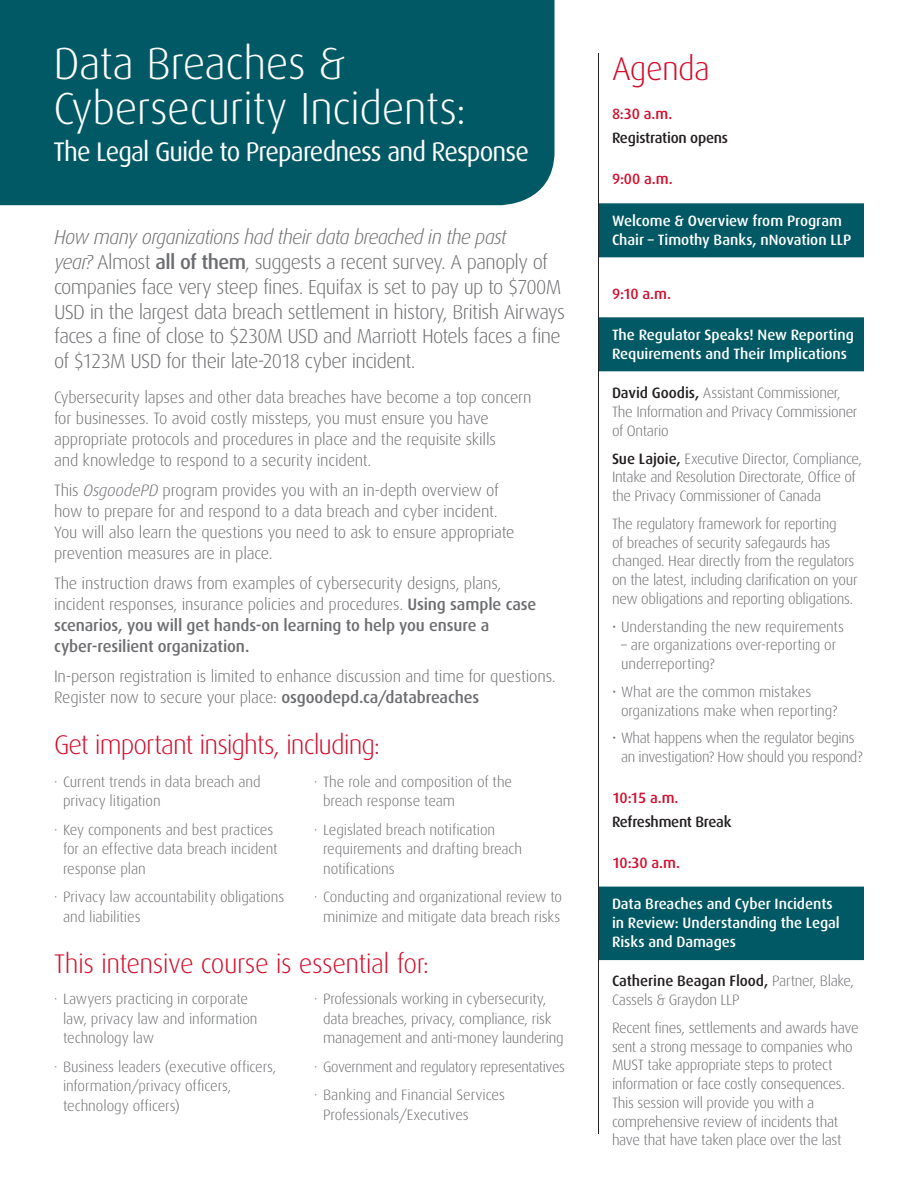
<style>
.page{position:relative;width:918px;height:1188px;background:#fff}
.page>*{position:absolute;margin:0;border:0;box-sizing:border-box;transform-origin:0 0}
.t1{font:300 45px/45px "Dax";letter-spacing:-.01em;color:#fff}
.Agenda{font:300 33px "Dax";letter-spacing:-.02em;color:#d30d2b}
.About_page_Red_Head{font:300 27px "Dax";letter-spacing:-.03em;color:#d30d2b}
.t2{font:27px "Dax Pro";letter-spacing:-.035em;color:#fff;scale:.96 1}
.t3{font:300 20.25px/24.8px "Dax";letter-spacing:-.035em;color:#6c6d70}
.t4{font:300 16.5px/21px "Dax";letter-spacing:-.01em;color:#6c6d70}
.Body_Copy{font:300 15px/18.8px "Dax";letter-spacing:-.015em;color:#6c6d70}
.Body_Copy_Bullet{font:300 15px/18.8px "Dax";letter-spacing:-.01em;color:#6c6d70}
.White_Head_2_lines{font:500 15px/19.5px "Dax";letter-spacing:-.005em;color:#fff}
.White_Head_3_lines{font:500 15px/18.8px "Dax";letter-spacing:-.005em;color:#fff}
.Red_Head{font:500 15px "Dax";letter-spacing:-.04em;color:#d30d2b}
.Black_Head{font:500 15px "Dax";letter-spacing:-.02em;color:#231f20}
.s1{font-style:italic}
.s2{font-weight:500}
.s3{font-weight:500;color:#231f20}
</style>
<div class="page">
<div style="left:598px;top:203px;width:266px;height:54px;background:#005964"></div>
<div style="left:598px;top:317px;width:266px;height:54px;background:#005964"></div>
<div style="left:598px;top:887px;width:266px;height:73px;background:#005964"></div>
<hr style="left:598px;top:53px;width:1px;height:1081px;background:#231f20">
<div style="left:0;top:0;width:555px;height:205px;background:#005964"></div>
<p class="t1" style="left:54px;top:41px;width:414px">Data Breaches &amp;<br>Cybersecurity Incidents:</p>
<p class="t2" style="left:54px;top:135px;width:497px">The Legal Guide to Preparedness and Response</p>
<p class="t3" style="left:54px;top:225px;width:513px"><span class="s1">How many organizations had their data breached in the past<br>year?</span> Almost <span class="s2">all of them</span>, suggests a recent survey. A panoply of companies face very steep fines. Equifax is set to pay up to $700M USD in the largest data breach settlement in history, British Airways faces a fine of close to $230M USD and Marriott Hotels faces a fine of $123M USD for their late-2018 cyber incident.</p>
<p class="t4" style="left:54px;top:387px;width:479px">Cybersecurity lapses and other data breaches have become a top concern for businesses. To avoid costly missteps, you must ensure you have appropriate protocols and procedures in place and the requisite skills<br>and knowledge to respond to a security incident.</p>
<p class="t4" style="left:54px;top:480px;width:462px">This <span class="s1">OsgoodePD</span> program provides you with an in-depth overview of how to prepare for and respond to a data breach and cyber incident.<br>You will also learn the questions you need to ask to ensure appropriate prevention measures are in place.</p>
<p class="t4" style="left:54px;top:573px;width:484px">The instruction draws from examples of cybersecurity designs, plans, incident responses, insurance policies and procedures. <span class="s2">Using sample case scenarios, you will get hands-on learning to help you ensure a cyber-resilient organization.</span></p>
<p class="t4" style="left:54px;top:666px;width:503px">In-person registration is limited to enhance discussion and time for questions.<br>Register now to secure your place: <span class="s2">osgoodepd.ca/databreaches</span></p>
<p class="About_page_Red_Head" style="left:54px;top:729px;width:328px">Get important insights, including:</p>
<p class="Body_Copy" style="left:63px;top:772px;width:199px;line-height:19.5px;text-indent:-9px">· Current trends in data breach and privacy litigation</p>
<p class="Body_Copy" style="left:63px;top:820px;width:216px;line-height:19.5px;text-indent:-9px">· Key components and best practices for an effective data breach incident response plan</p>
<p class="Body_Copy" style="left:63px;top:887px;width:223px;line-height:19.5px;text-indent:-9px">· Privacy law accountability obligations and liabilities</p>
<p class="Body_Copy" style="left:323px;top:772px;width:191px;line-height:19.5px;text-indent:-9px">· The role and composition of the breach response team</p>
<p class="Body_Copy" style="left:323px;top:820px;width:201px;line-height:19.5px;text-indent:-9px">· Legislated breach notification requirements and drafting breach notifications</p>
<p class="Body_Copy" style="left:314px;top:887px;width:249px;line-height:19.5px;text-align:center">· Conducting and organizational review to minimize and mitigate data breach risks</p>
<p class="About_page_Red_Head" style="left:54px;top:948px;width:377px">This intensive course is essential for:</p>
<p class="Body_Copy" style="left:63px;top:989px;width:196px;line-height:19.5px;text-indent:-9px">· Lawyers practicing in corporate law, privacy law and information technology law</p>
<p class="Body_Copy" style="left:63px;top:1057px;width:215px;line-height:19.5px;text-indent:-9px">· Business leaders (executive officers, information/privacy officers, technology officers)</p>
<p class="Body_Copy" style="left:323px;top:989px;width:242px;line-height:19.5px;text-indent:-9px">· Professionals working in cybersecurity, data breaches, privacy, compliance, risk management and anti-money laundering</p>
<p class="Body_Copy" style="left:314px;top:1057px;width:252px">· Government and regulatory representatives</p>
<p class="Body_Copy" style="left:323px;top:1085px;width:183px;line-height:19.5px;text-indent:-9px">· Banking and Financial Services<br>Professionals/Executives</p>
<p class="Agenda" style="left:612px;top:50px;width:100px">Agenda</p>
<p class="Red_Head" style="left:612px;top:106px;width:62px">8:30 a.m.</p>
<p class="Black_Head" style="left:612px;top:129px;width:118px">Registration opens</p>
<p class="Red_Head" style="left:612px;top:170px;width:62px">9:00 a.m.</p>
<p class="White_Head_2_lines" style="left:612px;top:211px;width:241px">Welcome &amp; Overview from Program<br>Chair – Timothy Banks, nNovation LLP</p>
<p class="Red_Head" style="left:612px;top:285px;width:61px">9:10 a.m.</p>
<p class="White_Head_2_lines" style="left:612px;top:325px;width:243px;line-height:18.8px">The Regulator Speaks! New Reporting<br>Requirements and Their Implications</p>
<p class="Body_Copy" style="left:612px;top:384px;width:247px"><span class="s3">David Goodis,</span> Assistant Commissioner,<br>The Information and Privacy Commissioner of Ontario</p>
<p class="Body_Copy" style="left:612px;top:449px;width:252px"><span class="s3">Sue Lajoie,</span> Executive Director, Compliance,<br>Intake and Resolution Directorate, Office of the Privacy Commissioner of Canada</p>
<p class="Body_Copy" style="left:612px;top:514px;width:247px">The regulatory framework for reporting<br>of breaches of security safegaurds has changed. Hear directly from the regulators on the latest, including clarification on your new obligations and reporting obligations.</p>
<p class="Body_Copy_Bullet" style="left:612px;top:617px;width:234px">• Understanding the new requirements</p>
<p class="Body_Copy_Bullet" style="left:621px;top:636px;width:217px">– are organizations over-reporting or underreporting?</p>
<p class="Body_Copy_Bullet" style="left:621px;top:682px;width:218px;text-indent:-9px">• What are the common mistakes organizations make when reporting?</p>
<p class="Body_Copy_Bullet" style="left:621px;top:729px;width:243px;text-indent:-9px">• What happens when the regulator begins an investigation? How should you respond?</p>
<p class="Red_Head" style="left:612px;top:790px;width:68px">10:15 a.m.</p>
<p class="Black_Head" style="left:612px;top:813px;width:121px">Refreshment Break</p>
<p class="Red_Head" style="left:612px;top:854px;width:70px">10:30 a.m.</p>
<p class="White_Head_3_lines" style="left:612px;top:895px;width:229px">Data Breaches and Cyber Incidents in Review: Understanding the Legal<br>Risks and Damages</p>
<p class="Body_Copy" style="left:612px;top:972px;width:244px"><span class="s3">Catherine Beagan Flood,</span> Partner, Blake,<br>Cassels &amp; Graydon LLP</p>
<p class="Body_Copy" style="left:612px;top:1018px;width:248px">Recent fines, settlements and awards have sent a strong message to companies who MUST take appropriate steps to protect information or face costly consequences.<br>This session will provide you with a comprehensive review of incidents that have that have taken place over the last</p>
</div>
